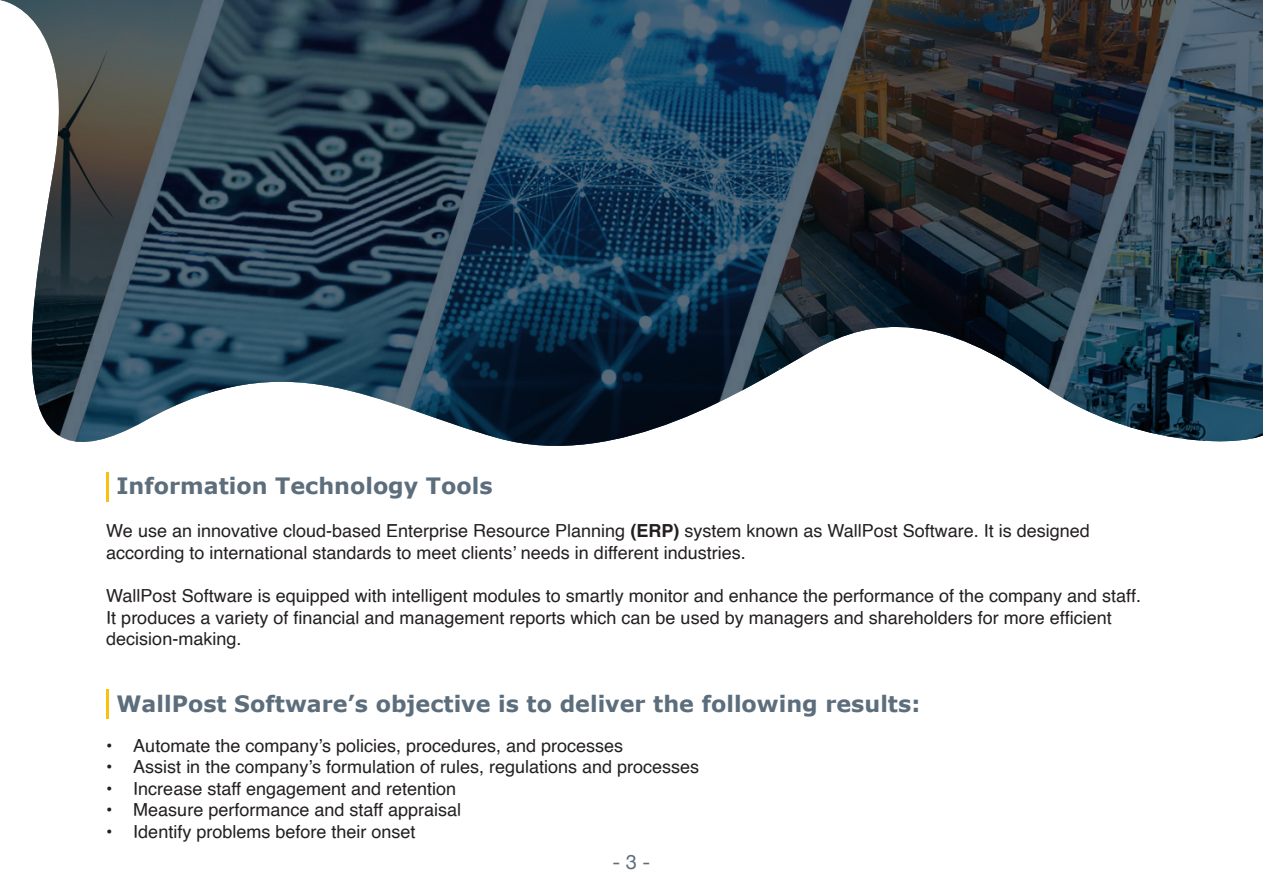
<style>
.page{position:relative;width:1263px;height:893px;background:#fff}
.page>*{position:absolute;margin:0;border:0;box-sizing:border-box;transform-origin:0 0}
.t1{font:700 22.5px "Verdana";color:#5c6d7c}
.t2{font:20.1px "Helvetica Neue";color:#5c6d7c}
.t3{font:18px/21.6px "Helvetica";color:#231f20}
.s1{font-weight:700}
</style>
<div class="page">
<hr style="left:106px;top:472px;width:3px;height:29px;background:#f9c013">
<hr style="left:106px;top:689px;width:3px;height:30px;background:#f9c013">
<svg style="left:0;top:0;width:1263px;height:446px;background:#425562"></svg>
<p class="t1" style="left:116px;top:471px;width:378px">Information Technology Tools</p>
<p class="t3" style="left:106px;top:521px;width:985px">We use an innovative cloud-based Enterprise Resource Planning <span class="s1">(ERP)</span> system known as WallPost Software. It is designed according to international standards to meet clients’ needs in different industries.</p>
<p class="t3" style="left:106px;top:586px;width:1036px">WallPost Software is equipped with intelligent modules to smartly monitor and enhance the performance of the company and staff.<br>It produces a variety of financial and management reports which can be used by managers and shareholders for more efficient decision-making.</p>
<p class="t1" style="left:116px;top:689px;width:805px">WallPost Software’s objective is to deliver the following results:</p>
<p class="t3" style="left:106px;top:735px;width:518px">• Automate the company’s policies, procedures, and processes</p>
<p class="t3" style="left:106px;top:757px;width:594px">• Assist in the company’s formulation of rules, regulations and processes</p>
<p class="t3" style="left:106px;top:778px;width:351px">• Increase staff engagement and retention</p>
<p class="t3" style="left:106px;top:800px;width:356px">• Measure performance and staff appraisal</p>
<p class="t3" style="left:106px;top:821px;width:311px">• Identify problems before their onset</p>
<p class="t2" style="left:612px;top:848px;width:39px">- 3 -</p>
</div>
